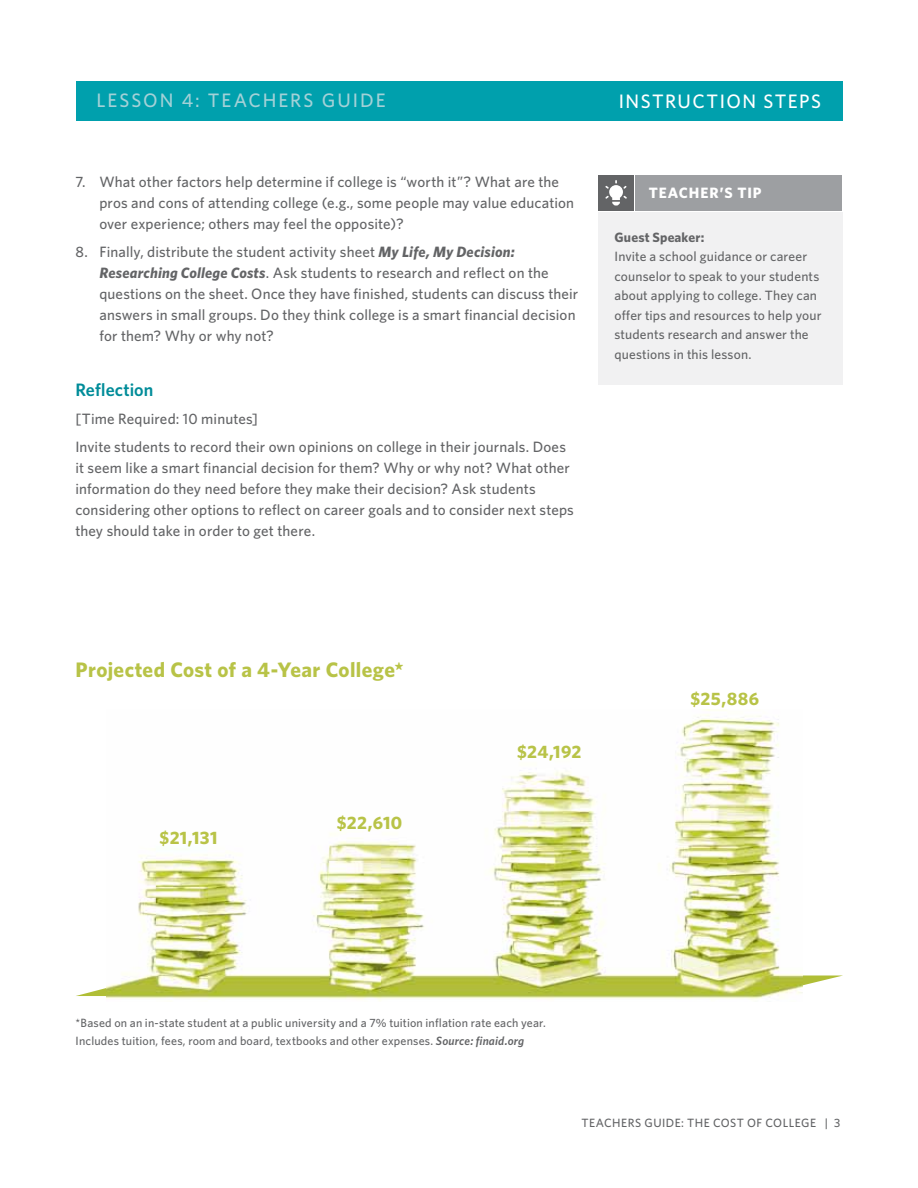
<style>
.page{position:relative;width:918px;height:1188px;background:#fff}
.page>*{position:absolute;margin:0;border:0;box-sizing:border-box;transform-origin:0 0}
.t1{font:700 21px "Whitney";letter-spacing:.015em;color:#b8c347}
.t2{font:500 19.5px "Whitney";letter-spacing:.1em;color:#a3d1d7}
.t3{font:500 19.5px "Whitney";color:#fff}
.t4{font:700 18px "Whitney";letter-spacing:.02em;color:#b8c347}
.t5{font:600 18px "Whitney";color:#008c99}
.t6{font:500 15px/21px "Whitney";letter-spacing:.01em;color:#636466}
.t7{font:700 15px "Whitney";letter-spacing:.06em;color:#fff}
.t8{font:500 13.5px/19.5px "Whitney";letter-spacing:.01em;color:#636466}
.t9{font:700 13.5px "Whitney";letter-spacing:.01em;color:#636466}
.t10{font:500 12px/18px "Whitney";letter-spacing:.015em;color:#636466}
.t11{font:500 12px "Whitney";letter-spacing:.035em;color:#636466}
.s1{font-weight:700;font-style:italic}
.s2{font-weight:600;font-style:italic}
</style>
<div class="page">
<svg style="left:76px;top:976px;width:765px;height:20px"></svg>
<img style="left:106px;top:709px;width:696px;height:292px">
<div style="left:76px;top:81px;width:766px;height:40px;background:#00a0ad"></div>
<div style="left:598px;top:212px;width:244px;height:173px;background:#f1f1f2"></div>
<div style="left:598px;top:175px;width:36px;height:35px;background:#636466"></div>
<div style="left:635px;top:175px;width:207px;height:36px;background:#9d9fa2"></div>
<svg style="left:605px;top:180px;width:22px;height:26px"></svg>
<h2 class="t2" style="left:97px;top:88px;width:290px">LESSON 4: TEACHERS GUIDE</h2>
<h2 class="t3" style="left:619px;top:88px;width:21px">Instruction</h2>
<h2 class="t3" style="left:763px;top:88px;width:24px">Steps</h2>
<p class="t6" style="left:99px;top:171px;width:476px;text-indent:-24px">7. What other factors help determine if college is “worth it”? What are the pros and cons of attending college (e.g., some people may value education over experience; others may feel the opposite)?</p>
<p class="t6" style="left:99px;top:241px;width:480px;text-indent:-24px">8. Finally, distribute the student activity sheet <span class="s1">My Life, My Decision:<br>Researching College Costs</span>. Ask students to research and reflect on the questions on the sheet. Once they have finished, students can discuss their answers in small groups. Do they think college is a smart financial decision for them? Why or why not?</p>
<p class="t5" style="left:75px;top:378px;width:79px">Reflection</p>
<p class="t6" style="left:75px;top:405px;width:492px;line-height:27.8px">[Time Required: 10 minutes]<br>Invite students to record their own opinions on college in their journals. Does</p>
<p class="t6" style="left:75px;top:457px;width:500px">it seem like a smart financial decision for them? Why or why not? What other information do they need before they make their decision? Ask students considering other options to reflect on career goals and to consider next steps they should take in order to get there.</p>
<p class="t7" style="left:649px;top:183px;width:114px">TEACHER’S TIP</p>
<p class="t9" style="left:615px;top:228px;width:91px">Guest Speaker:</p>
<p class="t8" style="left:615px;top:247px;width:209px">Invite a school guidance or career counselor to speak to your students about applying to college. They can offer tips and resources to help your students research and answer the questions in this lesson.</p>
<h1 class="t1" style="left:76px;top:655px;width:330px">Projected Cost of a 4-Year College*</h1>
<p class="t4" style="left:160px;top:826px;width:59px">$21,131</p>
<p class="t4" style="left:337px;top:811px;width:67px">$22,610</p>
<p class="t4" style="left:517px;top:739px;width:66px">$24,192</p>
<p class="t4" style="left:690px;top:687px;width:70px">$25,886</p>
<p class="t10" style="left:76px;top:1014px;width:472px">*Based on an in-state student at a public university and a 7% tuition inflation rate each year.<br>Includes tuition, fees, room and board, textbooks and other expenses. <span class="s2">Source: finaid.org</span></p>
<p class="t10" style="left:581px;top:1113px;width:9px">teachers</p>
<p class="t10" style="left:644px;top:1113px;width:17px">Guide</p>
<p class="t11" style="left:681px;top:1115px;width:161px">: THE COST OF COLLEGE | 3</p>
</div>
